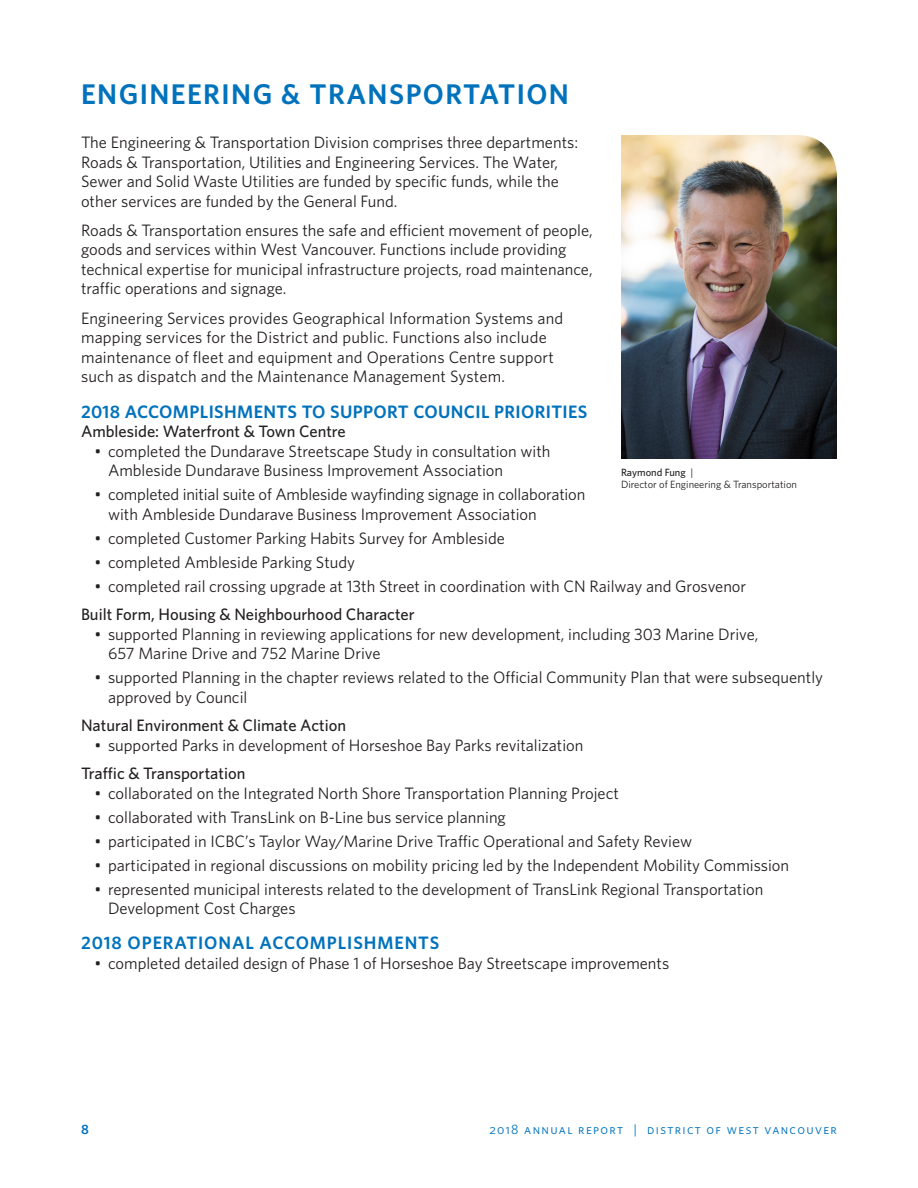
<style>
.page{position:relative;width:918px;height:1188px;background:#fff}
.page>*{position:absolute;margin:0;border:0;box-sizing:border-box;transform-origin:0 0}
.heads{font:600 28.5px "Whitney";letter-spacing:.05em;color:#0072bc}
.sub_heads{font:600 18px "Whitney";letter-spacing:.02em;color:#0072bc}
.sub_heads-2{font:600 18px "Whitney";letter-spacing:.05em;color:#0072bc}
.body{font:16.5px/19.5px "Whitney";color:#231f20}
.sublings{font:500 16.5px "Whitney";color:#231f20}
.t1{font:13.5px "Whitney Book SC";letter-spacing:.1em;color:#0072bc}
.t2{font:600 13.5px "Whitney";color:#0072bc}
.t3{font:10.5px/12px "Whitney";color:#231f20}
.s1{font-weight:500}
</style>
<div class="page">
<img style="left:621px;top:135px;width:216px;height:324px">
<p class="heads" style="left:81px;top:77px;width:490px">ENGINEERING &amp; TRANSPORTATION</p>
<p class="body" style="left:81px;top:132px;width:499px">The Engineering &amp; Transportation Division comprises three departments:<br>Roads &amp; Transportation, Utilities and Engineering Services. The Water, Sewer and Solid Waste Utilities are funded by specific funds, while the other services are funded by the General Fund.</p>
<p class="body" style="left:81px;top:220px;width:513px">Roads &amp; Transportation ensures the safe and efficient movement of people, goods and services within West Vancouver. Functions include providing technical expertise for municipal infrastructure projects, road maintenance, traffic operations and signage.</p>
<p class="body" style="left:81px;top:308px;width:484px">Engineering Services provides Geographical Information Systems and mapping services for the District and public. Functions also include maintenance of fleet and equipment and Operations Centre support such as dispatch and the Maintenance Management System.</p>
<p class="sub_heads" style="left:81px;top:401px;width:508px">2018 ACCOMPLISHMENTS TO SUPPORT COUNCIL PRIORITIES</p>
<p class="sublings" style="left:81px;top:422px;width:266px">Ambleside: Waterfront &amp; Town Centre</p>
<p class="body" style="left:108px;top:441px;width:444px;text-indent:-14px">• completed the Dundarave Streetscape Study in consultation with<br>Ambleside Dundarave Business Improvement Association</p>
<p class="body" style="left:108px;top:484px;width:479px;text-indent:-14px">• completed initial suite of Ambleside wayfinding signage in collaboration with Ambleside Dundarave Business Improvement Association</p>
<p class="body" style="left:94px;top:528px;width:412px">• completed Customer Parking Habits Survey for Ambleside</p>
<p class="body" style="left:94px;top:552px;width:262px">• completed Ambleside Parking Study</p>
<p class="body" style="left:94px;top:576px;width:653px">• completed rail crossing upgrade at 13th Street in coordination with CN Railway and Grosvenor</p>
<p class="sublings" style="left:81px;top:605px;width:335px">Built Form, Housing &amp; Neighbourhood Character</p>
<p class="body" style="left:108px;top:624px;width:652px;text-indent:-14px">• supported Planning in reviewing applications for new development, including 303 Marine Drive,<br>657 Marine Drive and 752 Marine Drive</p>
<p class="body" style="left:108px;top:667px;width:717px;text-indent:-14px">• supported Planning in the chapter reviews related to the Official Community Plan that were subsequently approved by Council</p>
<p class="sublings" style="left:81px;top:716px;width:267px">Natural Environment &amp; Climate Action</p>
<p class="body" style="left:94px;top:735px;width:490px">• supported Parks in development of Horseshoe Bay Parks revitalization</p>
<p class="sublings" style="left:81px;top:764px;width:166px">Traffic &amp; Transportation</p>
<p class="body" style="left:94px;top:783px;width:526px">• collaborated on the Integrated North Shore Transportation Planning Project</p>
<p class="body" style="left:94px;top:807px;width:413px">• collaborated with TransLink on B-Line bus service planning</p>
<p class="body" style="left:94px;top:831px;width:599px">• participated in ICBC’s Taylor Way/Marine Drive Traffic Operational and Safety Review</p>
<p class="body" style="left:94px;top:855px;width:696px">• participated in regional discussions on mobility pricing led by the Independent Mobility Commission</p>
<p class="body" style="left:108px;top:879px;width:657px;text-indent:-14px">• represented municipal interests related to the development of TransLink Regional Transportation<br>Development Cost Charges</p>
<p class="sub_heads-2" style="left:81px;top:932px;width:360px">2018 OPERATIONAL ACCOMPLISHMENTS</p>
<p class="body" style="left:94px;top:953px;width:576px">• completed detailed design of Phase 1 of Horseshoe Bay Streetscape improvements</p>
<p class="t3" style="left:621px;top:466px;width:177px"><span class="s1">Raymond Fung</span> |<br>Director of Engineering &amp; Transportation</p>
<p class="t2" style="left:81px;top:1121px;width:9px">8</p>
<p class="t1" style="left:489px;top:1121px;width:349px">2018 annual report | district of west vancouver</p>
</div>
